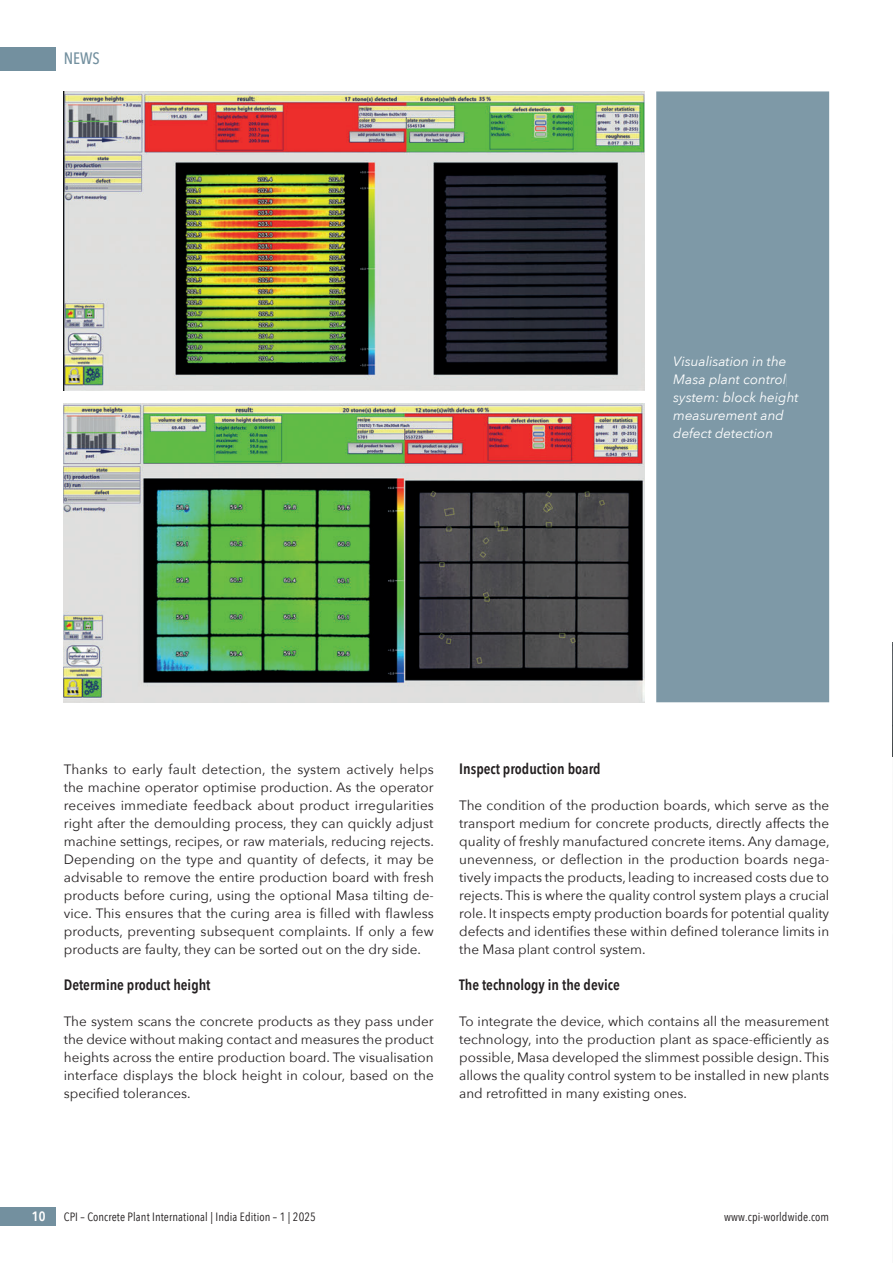
<style>
.page{position:relative;width:893px;height:1263px;background:#fff}
.page>*{position:absolute;margin:0;border:0;box-sizing:border-box;transform-origin:0 0}
.t1{font:500 16.5px "Avenir Next Condensed";color:#73909f}
.t2{font:600 15px "Avenir Next Condensed";color:#231f20}
.t3{font:13.5px/18px "Avenir Next";color:#231f20;text-align:justify}
.t4{font:italic 13.5px/18px "Avenir Next";color:#fff}
.t5{font:600 13.5px "Avenir Next Condensed";color:#fff}
.t6{font:12px "Avenir Next Condensed";letter-spacing:.01em;color:#231f20}
</style>
<div class="page">
<div style="left:0;top:47px;width:55px;height:23px;background:#73909f"></div>
<div style="left:0;top:1208px;width:55px;height:18px;background:#73909f"></div>
<img style="left:64px;top:92px;width:580px;height:299px">
<img style="left:64px;top:404px;width:580px;height:298px">
<div style="left:656px;top:91px;width:173px;height:611px;background:#7e99a7"></div>
<div style="left:674px;top:355px;width:112px;height:11px;background:#7e99a7"></div>
<div style="left:674px;top:373px;width:112px;height:14px;background:#7e99a7"></div>
<div style="left:673px;top:391px;width:126px;height:14px;background:#7e99a7"></div>
<div style="left:674px;top:409px;width:110px;height:11px;background:#7e99a7"></div>
<div style="left:674px;top:427px;width:98px;height:11px;background:#7e99a7"></div>
<img style="left:892px;top:643px;width:1px;height:113px">
<p class="t1" style="left:64px;top:49px;width:38px">NEWS</p>
<p class="t4" style="left:673px;top:351px;width:127px">Visualisation in the<br>Masa plant control system: block height measurement and defect detection</p>
<p class="t3" style="left:64px;top:760px;width:372px">Thanks to early fault detection, the system actively helps the machine operator optimise production. As the operator receives immediate feedback about product irregularities right after the demoulding process, they can quickly adjust machine settings, recipes, or raw materials, reducing rejects.<br>Depending on the type and quantity of defects, it may be advisable to remove the entire production board with fresh products before curing, using the optional Masa tilting de&shy;vice. This ensures that the curing area is filled with flawless products, preventing subsequent complaints. If only a few products are faulty, they can be sorted out on the dry side.</p>
<p class="t2" style="left:64px;top:972px;width:148px">Determine product height</p>
<p class="t3" style="left:64px;top:1012px;width:372px">The system scans the concrete products as they pass under the device without making contact and measures the product heights across the entire production board. The visualisation interface displays the block height in colour, based on the specified tolerances.</p>
<p class="t2" style="left:459px;top:756px;width:143px">Inspect production board</p>
<p class="t3" style="left:459px;top:796px;width:372px">The condition of the production boards, which serve as the transport medium for concrete products, directly affects the quality of freshly manufactured concrete items. Any damage, unevenness, or deflection in the production boards nega&shy;tively impacts the products, leading to increased costs due to rejects. This is where the quality control system plays a crucial role. It inspects empty production boards for potential quality defects and identifies these within defined tolerance limits in the Masa plant control system.</p>
<p class="t2" style="left:459px;top:972px;width:162px">The technology in the device</p>
<p class="t3" style="left:459px;top:1012px;width:371px">To integrate the device, which contains all the measurement technology, into the production plant as space-efficiently as possible, Masa developed the slimmest possible design. This allows the quality control system to be installed in new plants and retrofitted in many existing ones.</p>
<p class="t5" style="left:32px;top:1205px;width:15px">10</p>
<p class="t6" style="left:64px;top:1207px;width:254px">CPI – Concrete Plant International | India Edition – 1 | 2025</p>
<p class="t6" style="left:724px;top:1207px;width:107px">www.cpi-worldwide.com</p>
</div>
